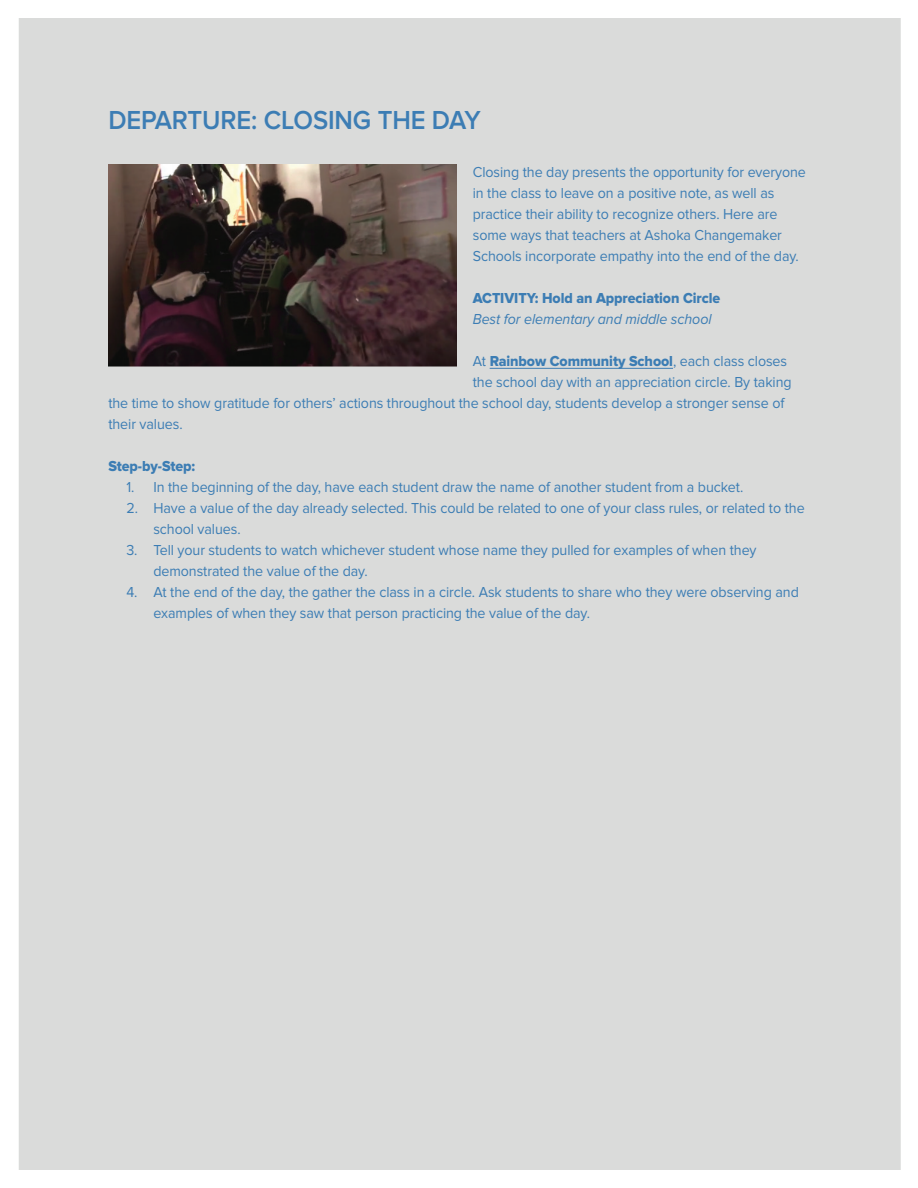
<style>
.page{position:relative;width:918px;height:1188px;background:#fff}
.page>*{position:absolute;margin:0;border:0;box-sizing:border-box;transform-origin:0 0}
.t1{font:600 27px "Proxima Nova";letter-spacing:-.005em;color:#3c7db4;scale:.95 1}
.t2{font:15px/21px "Proxima Nova";letter-spacing:-.005em;color:#3c7db4;scale:.95 1}
.t3{font:15px "Proxima Nova Extrabld";letter-spacing:-.005em;color:#3c7db4;scale:.95 1}
.t4{font:italic 15px "Proxima Nova";letter-spacing:-.005em;color:#3c7db4;scale:.95 1}
.s1{font-family:"Proxima Nova"}
</style>
<div class="page">
<div style="left:19px;top:18px;width:882px;height:1152px;background:#dadbda"></div>
<h1 class="t1" style="left:108px;top:105px;width:394px">DEPARTURE: CLOSING THE DAY</h1>
<p class="t2" style="left:473px;top:162px;width:352px">Closing the day presents the opportunity for everyone in the class to leave on a positive note, as well as practice their ability to recognize others. Here are some ways that teachers at Ashoka Changemaker Schools incorporate empathy into the end of the day.</p>
<p class="t3" style="left:473px;top:290px;width:262px">ACTIVITY: Hold an Appreciation Circle</p>
<p class="t4" style="left:473px;top:311px;width:253px">Best for elementary and middle school</p>
<p class="t3" style="left:473px;top:353px;width:332px"><span class="s1">At</span> Rainbow Community School<span class="s1">, each class closes</span></p>
<p class="t2" style="left:108px;top:372px;width:721px;text-indent:364px">the school day with an appreciation circle. By taking the time to show gratitude for others’ actions throughout the school day, students develop a stronger sense of their values.</p>
<p class="t3" style="left:108px;top:458px;width:93px">Step-by-Step:</p>
<p class="t2" style="left:126px;top:477px;width:651px">1. In the beginning of the day, have each student draw the name of another student from a bucket.</p>
<p class="t2" style="left:153px;top:498px;width:687px;text-indent:-27px">2. Have a value of the day already selected. This could be related to one of your class rules, or related to the school values.</p>
<p class="t2" style="left:153px;top:540px;width:636px;text-indent:-27px">3. Tell your students to watch whichever student whose name they pulled for examples of when they demonstrated the value of the day.</p>
<p class="t2" style="left:153px;top:582px;width:681px;text-indent:-27px">4. At the end of the day, the gather the class in a circle. Ask students to share who they were observing and examples of when they saw that person practicing the value of the day.</p>
</div>
